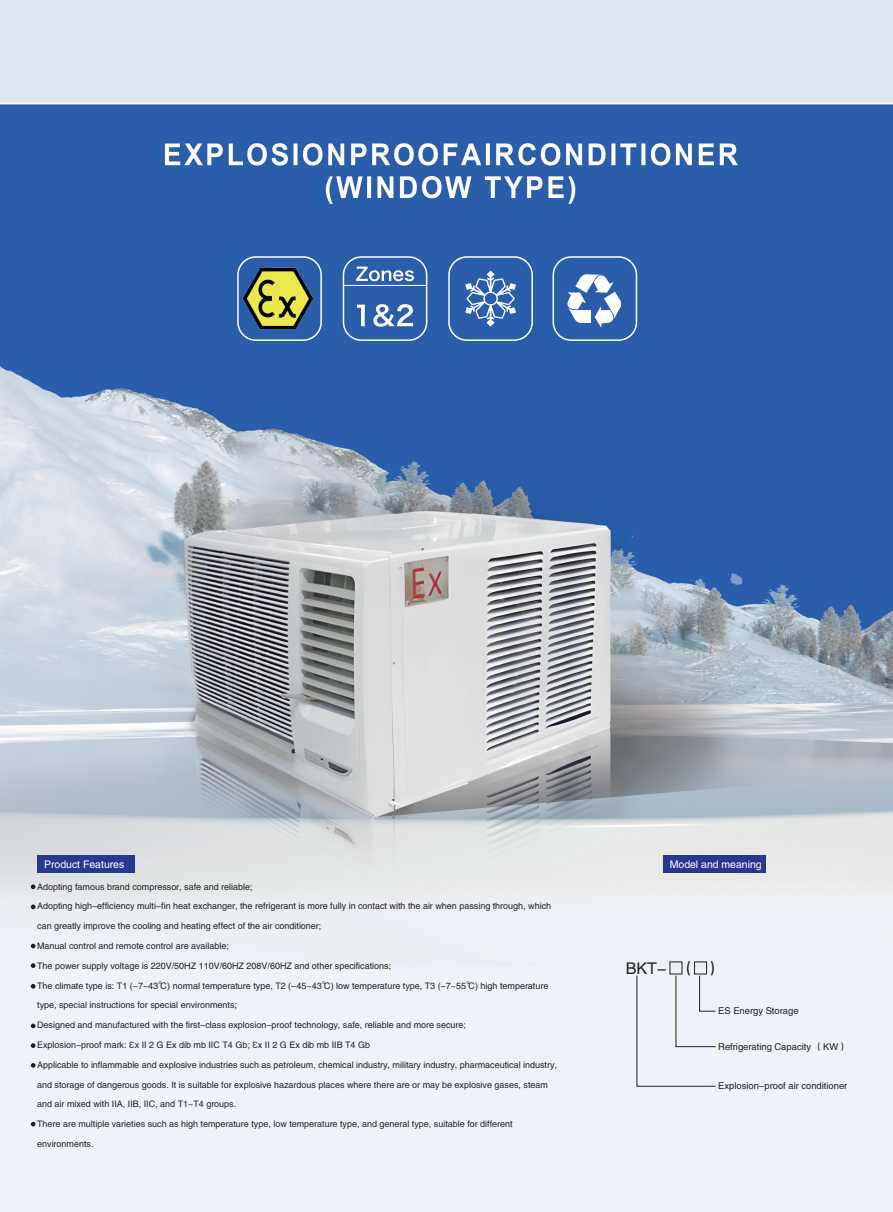
<style>
.page{position:relative;width:893px;height:1212px;background:#fff}
.page>*{position:absolute;margin:0;border:0;box-sizing:border-box;transform-origin:0 0}
.t1{font:16.2px "FZHTJW GB1 0";color:#231f20}
.t2{font:10.5px "FZHTJW GB1 0";color:#fff}
.t3{font:9.45px "FZHTJW GB1 0";color:#231f20}
.t4{font:9px/19.8px "FZHTJW GB1 0";color:#231f20}
.s1{font-family:"MS UI Gothic"}
</style>
<div class="page">
<img style="left:0;top:104px;width:893px;height:1107px">
<div style="left:694px;top:961px;width:13px;height:13px;border:1px solid #231f20"></div>
<div style="left:37px;top:856px;width:97px;height:17px;background:#283890"></div>
<div style="left:663px;top:856px;width:102px;height:17px;background:#283890"></div>
<svg style="left:31px;top:884px;width:5px;height:5px"></svg>
<svg style="left:31px;top:904px;width:5px;height:5px"></svg>
<svg style="left:31px;top:944px;width:5px;height:4px"></svg>
<svg style="left:31px;top:963px;width:5px;height:5px"></svg>
<svg style="left:31px;top:984px;width:5px;height:4px"></svg>
<svg style="left:31px;top:1043px;width:5px;height:5px"></svg>
<svg style="left:31px;top:1063px;width:5px;height:5px"></svg>
<svg style="left:636px;top:975px;width:80px;height:112px;background:#e6eaf0"></svg>
<svg style="left:567px;top:274px;width:55px;height:54px"></svg>
<div style="left:237px;top:256px;width:85px;height:85px;border:2px solid #fff;border-radius:18px"></div>
<div style="left:343px;top:256px;width:84px;height:85px;border:2px solid #fff;border-radius:18px"></div>
<div style="left:448px;top:256px;width:85px;height:85px;border:2px solid #fff;border-radius:18px"></div>
<div style="left:552px;top:256px;width:85px;height:85px;border:2px solid #fff;border-radius:18px"></div>
<svg style="left:465px;top:271px;width:51px;height:55px;background:#6087c0"></svg>
<svg style="left:357px;top:304px;width:8px;height:22px"></svg>
<svg style="left:373px;top:304px;width:40px;height:23px"></svg>
<hr style="left:343px;top:285px;width:84px;height:1px;background:#fff">
<svg style="left:356px;top:266px;width:58px;height:15px"></svg>
<img style="left:237px;top:264px;width:79px;height:69px">
<svg style="left:31px;top:1023px;width:5px;height:5px"></svg>
<svg style="left:31px;top:1122px;width:5px;height:4px"></svg>
<div style="left:0;top:0;width:893px;height:103px;background:#dce6ef"></div>
<p class="t2" style="left:44px;top:858px;width:82px">Product Features</p>
<p class="t2" style="left:670px;top:858px;width:93px">Model and meaning</p>
<p class="t4" style="left:37px;top:877px;width:515px">Adopting famous brand compressor, safe and reliable;<br>Adopting high-efficiency multi-fin heat exchanger, the refrigerant is more fully in contact with the air when passing through, which</p>
<p class="t4" style="left:37px;top:916px;width:513px">can greatly improve the cooling and heating effect of the air conditioner;<br>Manual control and remote control are available;<br>The power supply voltage is 220V/50HZ 110V/60HZ 208V/60HZ and other specifications;<br>The climate type is: T1 (-7~43℃) normal temperature type, T2 (-45~43℃) low temperature type, T3 (-7~55℃) high temperature type, special instructions for special environments;<br>Designed and manufactured with the first-class explosion-proof technology, safe, reliable and more secure;</p>
<p class="t4" style="left:37px;top:1035px;width:521px">Explosion-proof mark: <span class="s1">ℇ</span>x II 2 G Ex dib mb IIC T4 Gb; <span class="s1">ℇ</span>x II 2 G Ex dib mb IIB T4 Gb<br>Applicable to inflammable and explosive industries such as petroleum, chemical industry, military industry, pharmaceutical industry,</p>
<p class="t4" style="left:37px;top:1075px;width:512px">and storage of dangerous goods. It is suitable for explosive hazardous places where there are or may be explosive gases, steam and air mixed with IIA, IIB, IIC, and T1~T4 groups.</p>
<p class="t4" style="left:37px;top:1114px;width:477px">There are multiple varieties such as high temperature type, low temperature type, and general type, suitable for different environments.</p>
<h1 class="t1" style="left:626px;top:959px;width:97px">BKT- （ ）</h1>
<p class="t3" style="left:718px;top:1005px;width:82px">ES Energy Storage</p>
<p class="t3" style="left:718px;top:1042px;width:131px">Refrigerating Capacity （KW）</p>
<p class="t3" style="left:718px;top:1080px;width:131px">Explosion-proof air conditioner</p>
</div>
